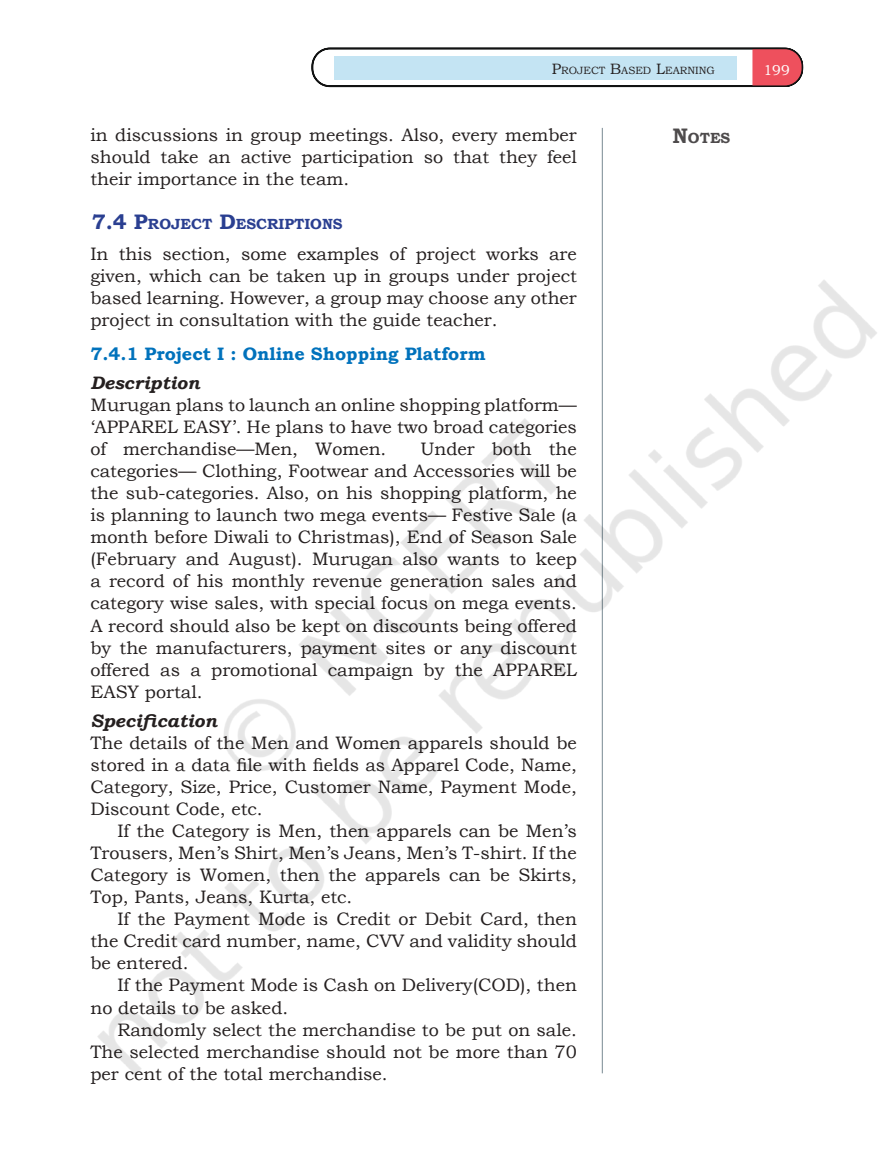
<style>
.page{position:relative;width:891px;height:1163px;background:#fff}
.page>*{position:absolute;margin:0;border:0;box-sizing:border-box;transform-origin:0 0}
.t1{font:18px/22px "Bookman Old Style";color:#241f1f;text-align:justify}
.t2{font:700 18px "Bookman Old Style";color:#0072bc}
.t3{font:italic 700 18px "Bookman Old Style";color:#241f1f}
.t4{font:700 14.7px "Bookman Old Style";color:#2a3f91}
.t5{font:700 14.7px "Bookman Old Style";color:#4e4b4c}
.t6{font:14.25px "Bookman Old Style";color:#fff}
.t7{font:10.5px "Bookman Old Style";color:#241f1f}
.s1{font-size:15px}
.s2{font-size:21px}
</style>
<div class="page">
<img style="left:311px;top:47px;width:493px;height:131px">
<img style="left:97px;top:178px;width:780px;height:897px">
<p class="t7" style="left:551px;top:64px;width:164px"><span class="s1">P</span>ROJECT <span class="s1">B</span>ASED <span class="s1">L</span>EARNING</p>
<p class="t6" style="left:763px;top:61px;width:28px">199</p>
<p class="t1" style="left:90px;top:124px;width:488px">in discussions in group meetings. Also, every member should take an active participation so that they feel their importance in the team.</p>
<p class="t4" style="left:92px;top:213px;width:252px"><span class="s2">7.4 P</span>ROJECT <span class="s2">D</span>ESCRIPTIONS</p>
<p class="t1" style="left:90px;top:243px;width:488px">In this section, some examples of project works are given, which can be taken up in groups under project based learning. However, a group may choose any other project in consultation with the guide teacher.</p>
<p class="t2" style="left:90px;top:341px;width:396px">7.4.1 Project I : Online Shopping Platform</p>
<p class="t3" style="left:90px;top:369px;width:111px">Description</p>
<p class="t1" style="left:90px;top:394px;width:487px">Murugan plans to launch an online shopping platform— ‘APPAREL EASY’. He plans to have two broad categories of merchandise—Men, Women.</p>
<p class="t1" style="left:90px;top:438px;width:488px;text-indent:330px">Under both the categories— Clothing, Footwear and Accessories will be the sub-categories. Also, on his shopping platform, he is planning to launch two mega events— Festive Sale (a month before Diwali to Christmas), End of Season Sale (February and August). Murugan also wants to keep a record of his monthly revenue generation sales and category wise sales, with special focus on mega events.<br>A record should also be kept on discounts being offered by the manufacturers, payment sites or any discount offered as a promotional campaign by the APPAREL EASY portal.</p>
<p class="t3" style="left:90px;top:707px;width:128px">Specification</p>
<p class="t1" style="left:90px;top:731px;width:488px">The details of the Men and Women apparels should be stored in a data file with fields as Apparel Code, Name, Category, Size, Price, Customer Name, Payment Mode, Discount Code, etc.</p>
<p class="t1" style="left:90px;top:820px;width:488px;text-indent:27px">If the Category is Men, then apparels can be Men’s Trousers, Men’s Shirt, Men’s Jeans, Men’s T-shirt. If the Category is Women, then the apparels can be Skirts, Top, Pants, Jeans, Kurta, etc.</p>
<p class="t1" style="left:90px;top:908px;width:487px;text-indent:27px">If the Payment Mode is Credit or Debit Card, then the Credit card number, name, CVV and validity should be entered.</p>
<p class="t1" style="left:90px;top:974px;width:488px;text-indent:27px">If the Payment Mode is Cash on Delivery(COD), then no details to be asked.</p>
<p class="t1" style="left:90px;top:1018px;width:487px;text-indent:27px">Randomly select the merchandise to be put on sale.<br>The selected merchandise should not be more than 70 per cent of the total merchandise.</p>
<p class="t5" style="left:672px;top:127px;width:59px"><span class="s2">N</span>OTES</p>
</div>
